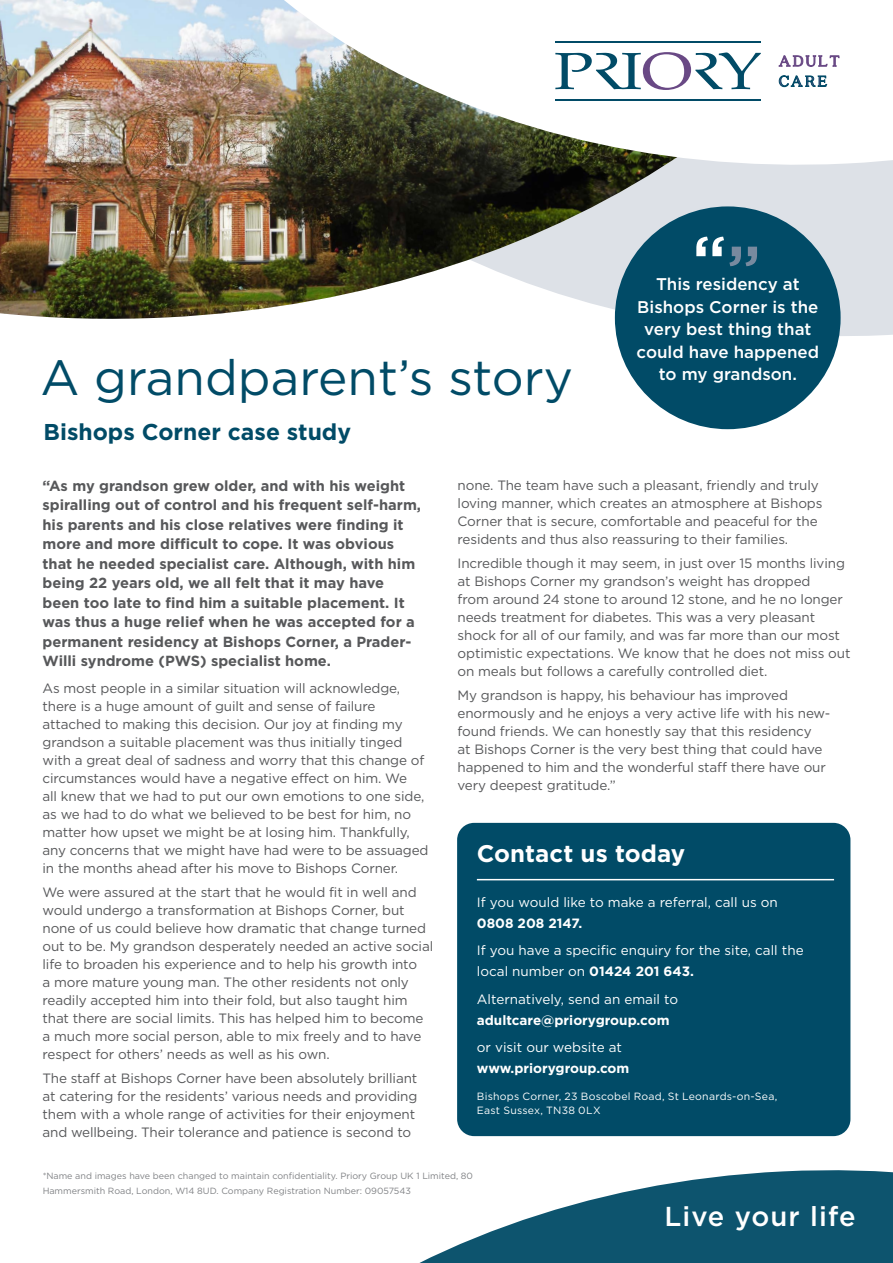
<style>
.page{position:relative;width:893px;height:1263px;background:#fff}
.page>*{position:absolute;margin:0;border:0;box-sizing:border-box;transform-origin:0 0}
.t1{font:49.5px "Gotham";color:#014b67}
.t2{font:500 27.3px "Gotham";letter-spacing:.04em;color:#fff}
.t3{font:700 24px "Gotham";color:#fff}
.t4{font:700 22.95px "Gotham";color:#014b67}
.t5{font:500 16.95px/22.5px "Gotham";color:#fff;text-align:center}
.t6{font:700 14.7px/19.5px "Gotham";color:#57585a}
.t7{font:13.5px/18px "Gotham";letter-spacing:-.01em;color:#57585a}
.t8{font:13.5px/21px "Gotham";color:#fff}
.t9{font:10.5px/13.5px "Gotham";letter-spacing:.025em;color:#fff}
.t10{font:9px/15px "Gotham";color:#808285}
.s1{font-weight:700}
</style>
<div class="page">
<svg style="left:419px;top:1170px;width:474px;height:93px;fill:#0d546e"></svg>
<div style="left:614px;top:183px;width:279px;height:156px;background:#dde1e7"></div>
<img style="left:0;top:0;width:688px;height:320px">
<img style="left:91px;top:0;width:802px;height:183px">
<svg style="left:779px;top:55px;width:60px;height:34px"></svg>
<hr style="left:555px;top:41px;width:206px;height:2px;background:#014b67">
<hr style="left:555px;top:99px;width:206px;height:2px;background:#014b67">
<svg style="left:555px;top:52px;width:206px;height:38px"></svg>
<div style="left:457px;top:823px;width:393px;height:313px;background:#014b67;border-radius:17px"></div>
<hr style="left:477px;top:879px;width:357px;height:1px;background:#fff">
<div style="left:615px;top:206px;width:226px;height:223px;background:#014b67;border-radius:50%"></div>
<svg style="left:696px;top:237px;width:61px;height:29px"></svg>
<p class="t5" style="left:637px;top:273px;width:184px">This residency at<br>Bishops Corner is the very best thing that could have happened to my grandson.</p>
<p class="t1" style="left:40px;top:346px;width:534px">A grandparent’s story</p>
<p class="t4" style="left:44px;top:416px;width:309px">Bishops Corner case study</p>
<p class="t6" style="left:43px;top:475px;width:380px">“As my grandson grew older, and with his weight spiralling out of control and his frequent self-harm, his parents and his close relatives were finding it more and more difficult to cope. It was obvious that he needed specialist care. Although, with him being 22 years old, we all felt that it may have been too late to find him a suitable placement. It was thus a huge relief when he was accepted for a permanent residency at Bishops Corner, a Prader-Willi syndrome (PWS) specialist home.</p>
<p class="t7" style="left:43px;top:678px;width:388px">As most people in a similar situation will acknowledge, there is a huge amount of guilt and sense of failure attached to making this decision. Our joy at finding my grandson a suitable placement was thus initially tinged with a great deal of sadness and worry that this change of circumstances would have a negative effect on him. We<br>all knew that we had to put our own emotions to one side, as we had to do what we believed to be best for him, no matter how upset we might be at losing him. Thankfully, any concerns that we might have had were to be assuaged in the months ahead after his move to Bishops Corner.</p>
<p class="t7" style="left:43px;top:883px;width:392px">We were assured at the start that he would fit in well and would undergo a transformation at Bishops Corner, but none of us could believe how dramatic that change turned out to be. My grandson desperately needed an active social life to broaden his experience and to help his growth into<br>a more mature young man. The other residents not only readily accepted him into their fold, but also taught him that there are social limits. This has helped him to become a much more social person, able to mix freely and to have respect for others’ needs as well as his own.</p>
<p class="t7" style="left:43px;top:1069px;width:376px">The staff at Bishops Corner have been absolutely brilliant at catering for the residents’ various needs and providing them with a whole range of activities for their enjoyment and wellbeing. Their tolerance and patience is second to</p>
<p class="t7" style="left:458px;top:476px;width:366px">none. The team have such a pleasant, friendly and truly loving manner, which creates an atmosphere at Bishops Corner that is secure, comfortable and peaceful for the residents and thus also reassuring to their families.</p>
<p class="t7" style="left:458px;top:554px;width:394px">Incredible though it may seem, in just over 15 months living at Bishops Corner my grandson’s weight has dropped<br>from around 24 stone to around 12 stone, and he no longer needs treatment for diabetes. This was a very pleasant shock for all of our family, and was far more than our most optimistic expectations. We know that he does not miss out on meals but follows a carefully controlled diet.</p>
<p class="t7" style="left:458px;top:686px;width:374px">My grandson is happy, his behaviour has improved enormously and he enjoys a very active life with his new&shy;found friends. We can honestly say that this residency<br>at Bishops Corner is the very best thing that could have happened to him and the wonderful staff there have our very deepest gratitude.”</p>
<p class="t3" style="left:477px;top:837px;width:210px">Contact us today</p>
<p class="t8" style="left:477px;top:891px;width:302px">If you would like to make a referral, call us on<br><span class="s1">0808 208 2147.</span></p>
<p class="t8" style="left:477px;top:940px;width:328px">If you have a specific enquiry for the site, call the local number on <span class="s1">01424 201 643.</span></p>
<p class="t8" style="left:477px;top:988px;width:203px">Alternatively, send an email to <span class="s1">adultcare@priorygroup.com</span></p>
<p class="t8" style="left:477px;top:1036px;width:154px">or visit our website at <span class="s1">www.priorygroup.com</span></p>
<p class="t9" style="left:477px;top:1089px;width:302px">Bishops Corner, 23 Boscobel Road, St Leonards-on-Sea,<br>East Sussex, TN38 0LX</p>
<p class="t10" style="left:43px;top:1168px;width:432px">*Name and images have been changed to maintain confidentiality. Priory Group UK 1 Limited, 80<br>Hammersmith Road, London, W14 8UD. Company Registration Number: 09057543</p>
<p class="t2" style="left:664px;top:1198px;width:193px">Live your life</p>
</div>
